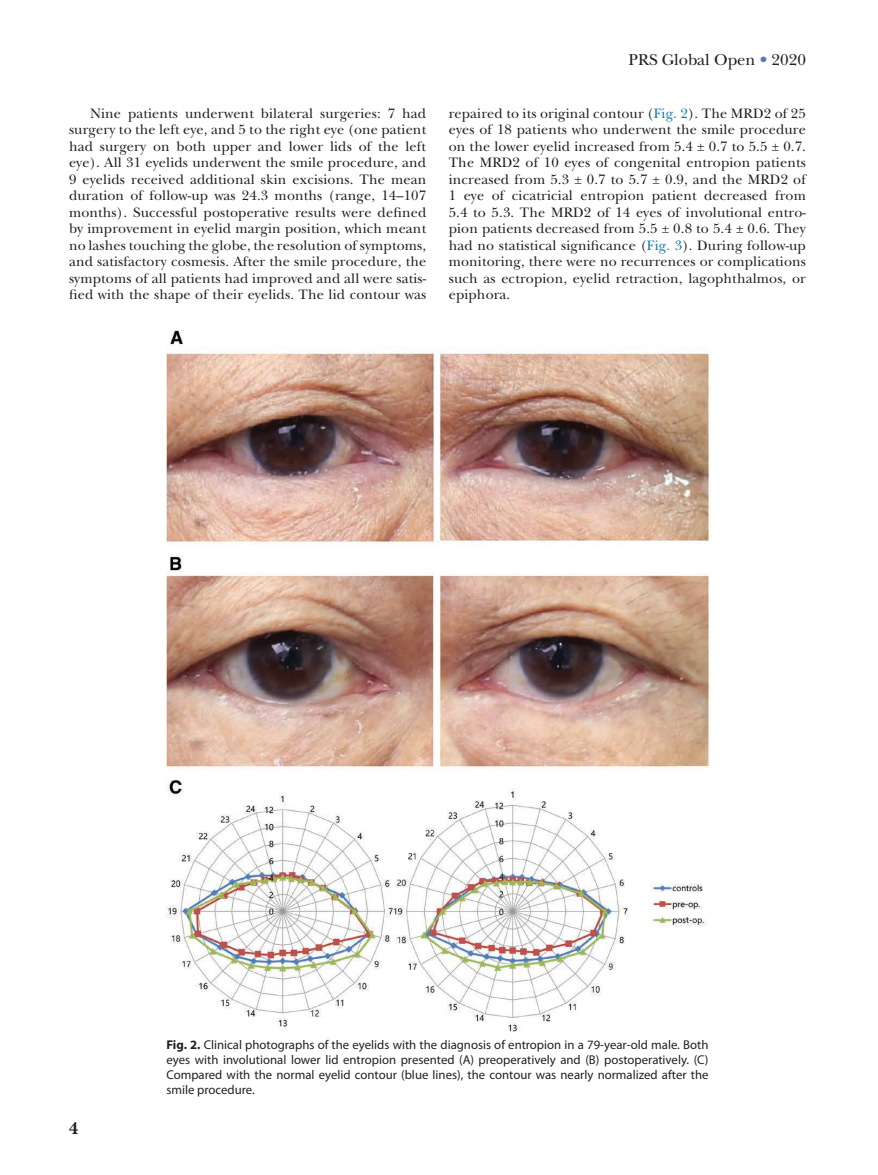
<style>
.page{position:relative;width:878px;height:1175px;background:#fff}
.page>*{position:absolute;margin:0;border:0;box-sizing:border-box;transform-origin:0 0}
.t1{font:700 18px "New Baskerville Std";color:#231f20}
.t2{font:16.5px "New Baskerville Std";color:#231f20}
.t3{font:14.25px/16.5px "New Baskerville Std";letter-spacing:.01em;color:#231f20;text-align:justify}
.t4{font:12.75px/15px "Myriad Pro";color:#231f20;text-align:justify}
.s1{color:#5779bc}
.s2{color:#0f7eac}
.s3{font-weight:700}
</style>
<div class="page">
<img style="left:166px;top:330px;width:542px;height:701px">
<p class="t2" style="left:628px;top:50px;width:179px">PRS Global Open <span class="s1">•</span> 2020</p>
<p class="t3" style="left:69px;top:105px;width:359px;text-indent:21px">Nine patients underwent bilateral surgeries: 7 had surgery to the left eye, and 5 to the right eye (one patient had surgery on both upper and lower lids of the left eye). All 31 eyelids underwent the smile procedure, and 9 eyelids received additional skin excisions. The mean duration of follow-up was 24.3 months (range, 14–107 months). Successful postoperative results were defined by improvement in eyelid margin position, which meant no lashes touching the globe, the resolution of symptoms, and satisfactory cosmesis. After the smile procedure, the symptoms of all patients had improved and all were satis&shy;fied with the shape of their eyelids. The lid contour was</p>
<p class="t3" style="left:449px;top:105px;width:359px">repaired to its original contour (<span class="s2">Fig. 2</span>). The MRD2 of 25 eyes of 18 patients who underwent the smile procedure on the lower eyelid increased from 5.4 ± 0.7 to 5.5 ± 0.7.<br>The MRD2 of 10 eyes of congenital entropion patients increased from 5.3 ± 0.7 to 5.7 ± 0.9, and the MRD2 of 1 eye of cicatricial entropion patient decreased from 5.4 to 5.3. The MRD2 of 14 eyes of involutional entro&shy;pion patients decreased from 5.5 ± 0.8 to 5.4 ± 0.6. They had no statistical significance (<span class="s2">Fig. 3</span>). During follow-up monitoring, there were no recurrences or complications such as ectropion, eyelid retraction, lagophthalmos, or epiphora.</p>
<p class="t1" style="left:69px;top:1118px;width:11px">4</p>
<p class="t4" style="left:166px;top:1037px;width:543px"><span class="s3">Fig. 2.</span> Clinical photographs of the eyelids with the diagnosis of entropion in a 79-year-old male. Both eyes with involutional lower lid entropion presented (A) preoperatively and (B) postoperatively. (C)<br>Compared with the normal eyelid contour (blue lines), the contour was nearly normalized after the smile procedure.</p>
</div>
